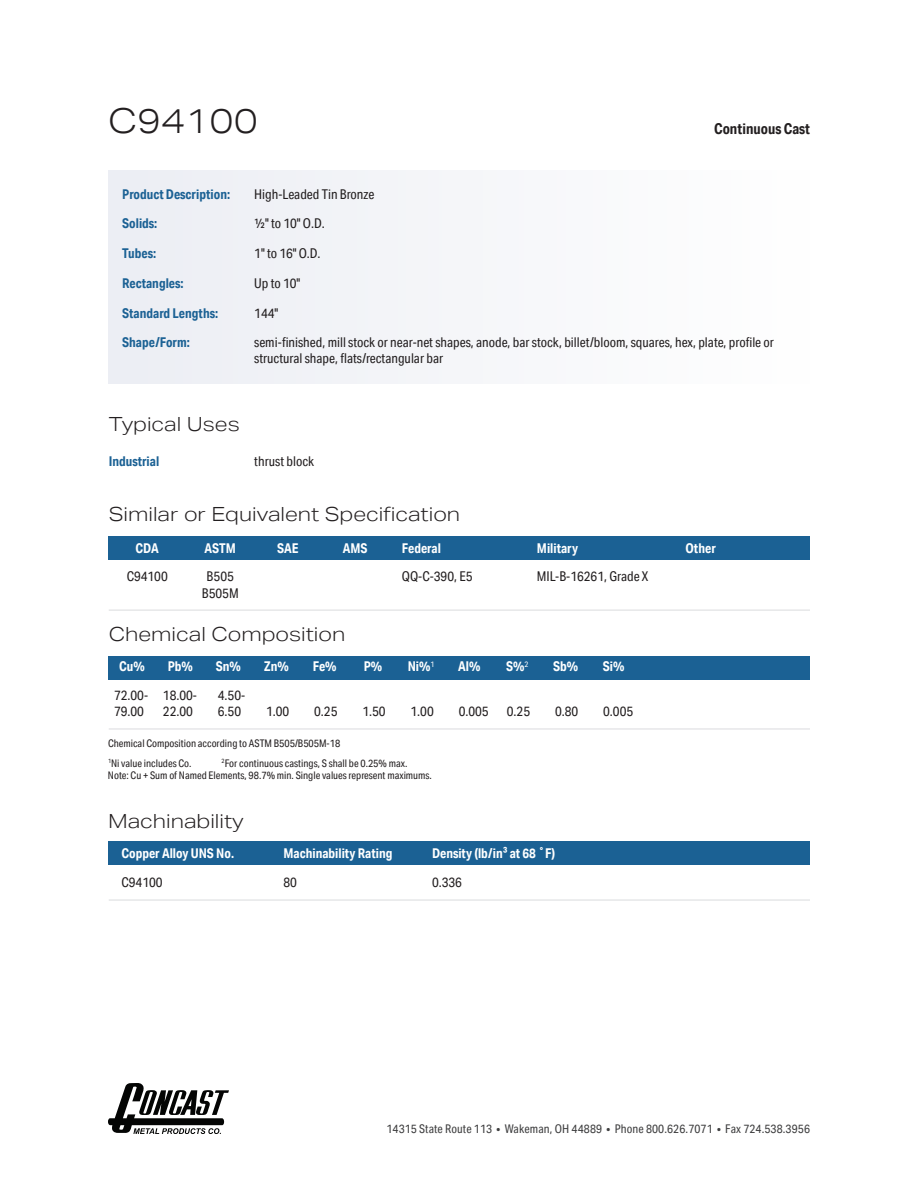
<style>
.page{position:relative;width:918px;height:1188px;background:#fff}
.page>*{position:absolute;margin:0;border:0;box-sizing:border-box;transform-origin:0 0}
.t1{font:300 34.5px "Aktiv Grotesk Ex";color:#231f20}
.t2{font:300 19.5px "Aktiv Grotesk Ex";color:#231f20}
.t3{font:700 15px "Aktiv Grotesk Cd";color:#231f20}
.t4{font:13.5px/16.5px "Aktiv Grotesk Cd";color:#231f20}
.t5{font:700 13.5px "Aktiv Grotesk Cd";color:#fff}
.t6{font:700 13.5px "Aktiv Grotesk Cd";color:#1b6194}
.t7{font:12px "Aktiv Grotesk Cd";letter-spacing:.01em;color:#3e3e3f}
.t8{font:10.5px/19.4px "Aktiv Grotesk Cd";color:#231f20}
</style>
<div class="page">
<svg style="left:108px;top:1083px;width:121px;height:51px"></svg>
<div style="left:109px;top:170px;width:701px;height:214px;background:#f5f6f9"></div>
<div style="left:109px;top:656px;width:701px;height:24px;background:#1b6194"></div>
<div style="left:109px;top:842px;width:701px;height:23px;background:#1b6194"></div>
<div style="left:109px;top:536px;width:701px;height:23px;background:#1b6194"></div>
<hr style="left:109px;top:609px;width:701px;height:2px;background:#e6e7e9">
<hr style="left:109px;top:728px;width:701px;height:2px;background:#e6e7e9">
<hr style="left:109px;top:899px;width:701px;height:2px;background:#e6e7e9">
<p class="t1" style="left:108px;top:101px;width:151px">C94100</p>
<p class="t3" style="left:714px;top:119px;width:97px">Continuous Cast</p>
<p class="t6" style="left:122px;top:186px;width:109px">Product Description:</p>
<p class="t4" style="left:254px;top:186px;width:122px">High-Leaded Tin Bronze</p>
<p class="t6" style="left:122px;top:215px;width:37px">Solids:</p>
<p class="t4" style="left:254px;top:215px;width:72px">½" to 10" O.D.</p>
<p class="t6" style="left:122px;top:245px;width:35px">Tubes:</p>
<p class="t4" style="left:254px;top:245px;width:68px">1" to 16" O.D.</p>
<p class="t6" style="left:122px;top:275px;width:63px">Rectangles:</p>
<p class="t4" style="left:254px;top:275px;width:48px">Up to 10"</p>
<p class="t6" style="left:122px;top:304px;width:97px">Standard Lengths:</p>
<p class="t4" style="left:254px;top:304px;width:26px">144"</p>
<p class="t6" style="left:122px;top:334px;width:69px">Shape/Form:</p>
<p class="t4" style="left:254px;top:334px;width:521px">semi-finished, mill stock or near-net shapes, anode, bar stock, billet/bloom, squares, hex, plate, profile or structural shape, flats/rectangular bar</p>
<p class="t2" style="left:109px;top:413px;width:133px">Typical Uses</p>
<p class="t6" style="left:109px;top:453px;width:52px">Industrial</p>
<p class="t4" style="left:254px;top:453px;width:61px">thrust block</p>
<p class="t2" style="left:109px;top:503px;width:353px">Similar or Equivalent Specification</p>
<p class="t5" style="left:136px;top:540px;width:25px">CDA</p>
<p class="t5" style="left:205px;top:540px;width:33px">ASTM</p>
<p class="t5" style="left:277px;top:540px;width:23px">SAE</p>
<p class="t5" style="left:343px;top:540px;width:26px">AMS</p>
<p class="t5" style="left:402px;top:540px;width:41px">Federal</p>
<p class="t5" style="left:537px;top:540px;width:43px">Military</p>
<p class="t5" style="left:685px;top:540px;width:32px">Other</p>
<p class="t4" style="left:127px;top:568px;width:43px">C94100</p>
<p class="t4" style="left:202px;top:568px;width:38px;text-align:center">B505<br>B505M</p>
<p class="t4" style="left:402px;top:568px;width:72px">QQ-C-390, E5</p>
<p class="t4" style="left:537px;top:568px;width:113px">MIL-B-16261, Grade X</p>
<p class="t2" style="left:109px;top:623px;width:238px">Chemical Composition</p>
<p class="t5" style="left:119px;top:658px;width:27px">Cu%</p>
<p class="t5" style="left:168px;top:658px;width:27px">Pb%</p>
<p class="t5" style="left:216px;top:658px;width:27px">Sn%</p>
<p class="t5" style="left:264px;top:658px;width:26px">Zn%</p>
<p class="t5" style="left:313px;top:658px;width:25px">Fe%</p>
<p class="t5" style="left:364px;top:658px;width:20px">P%</p>
<p class="t5" style="left:408px;top:658px;width:28px">Ni%<sup>1</sup></p>
<p class="t5" style="left:458px;top:658px;width:24px">Al%</p>
<p class="t5" style="left:506px;top:658px;width:24px">S%<sup>2</sup></p>
<p class="t5" style="left:553px;top:658px;width:27px">Sb%</p>
<p class="t5" style="left:603px;top:658px;width:23px">Si%</p>
<p class="t4" style="left:114px;top:686px;width:36px">72.00-<br>79.00</p>
<p class="t4" style="left:163px;top:686px;width:36px">18.00-<br>22.00</p>
<p class="t4" style="left:218px;top:686px;width:29px">4.50-<br>6.50</p>
<p class="t4" style="left:266px;top:703px;width:25px">1.00</p>
<p class="t4" style="left:314px;top:703px;width:25px">0.25</p>
<p class="t4" style="left:362px;top:703px;width:25px">1.50</p>
<p class="t4" style="left:411px;top:703px;width:25px">1.00</p>
<p class="t4" style="left:459px;top:703px;width:32px">0.005</p>
<p class="t4" style="left:507px;top:703px;width:25px">0.25</p>
<p class="t4" style="left:555px;top:703px;width:25px">0.80</p>
<p class="t4" style="left:603px;top:703px;width:32px">0.005</p>
<p class="t8" style="left:108px;top:734px;width:234px">Chemical Composition according to ASTM B505/B505M-18<br><sup>1</sup>Ni value includes Co.</p>
<p class="t8" style="left:108px;top:757px;width:325px;line-height:12.6px;text-indent:114px"><sup>2</sup>For continuous castings, S shall be 0.25% max.<br>Note: Cu + Sum of Named Elements, 98.7% min. Single values represent maximums.</p>
<p class="t2" style="left:108px;top:810px;width:137px">Machinability</p>
<p class="t5" style="left:122px;top:844px;width:114px">Copper Alloy UNS No.</p>
<p class="t5" style="left:284px;top:844px;width:111px">Machinability Rating</p>
<p class="t5" style="left:432px;top:844px;width:125px">Density (lb/in³ at 68 ˚F)</p>
<p class="t4" style="left:122px;top:874px;width:43px">C94100</p>
<p class="t4" style="left:284px;top:874px;width:15px">80</p>
<p class="t4" style="left:432px;top:874px;width:32px">0.336</p>
<p class="t7" style="left:386px;top:1121px;width:425px">14315 State Route 113 • Wakeman, OH 44889 • Phone 800.626.7071 • Fax 724.538.3956</p>
</div>
